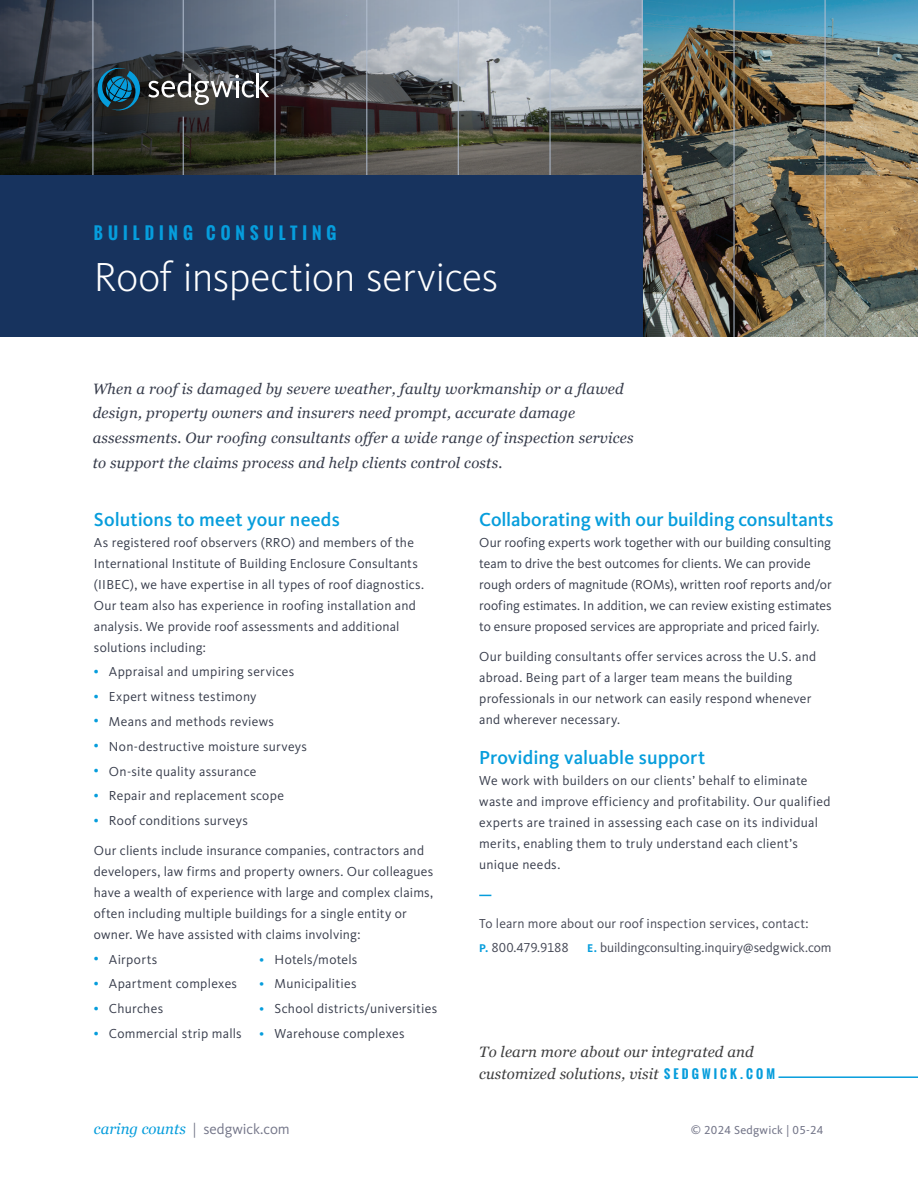
<style>
.page{position:relative;width:918px;height:1188px;background:#fff}
.page>*{position:absolute;margin:0;border:0;box-sizing:border-box;transform-origin:0 0}
.t1{font:300 42px "Kievit OT";letter-spacing:-.01em;color:#fff}
.t2{font:500 19.5px "Kievit OT";color:#069ddc}
.t3{font:700 16.5px "Oswald";letter-spacing:.3em;color:#069ddc}
.t4{font:italic 15px/24.8px "Georgia";letter-spacing:.015em;color:#373c4b}
.t5{font:italic 15px/22.5px "Georgia";letter-spacing:.01em;color:#3e3e3f}
.t6{font:15px "Kievit OT";color:#747689}
.t7{font:13.5px/21px "Kievit OT";letter-spacing:.015em;color:#373c4b}
.t8{font:13.5px/24.8px "Kievit OT";letter-spacing:.005em;color:#454855}
.t9{font:12px "Kievit OT";letter-spacing:.02em;color:#747689}
.s1{font-weight:500;font-size:12px;color:#069ddc}
.s2{font-size:14.25px;color:#069ddc}
.s3{font-weight:700;font-size:11.7px;color:#069ddc}
.s4{font-family:"Oswald";font-weight:700;font-style:normal;font-size:12px;color:#069ddc}
.s5{font-family:"Georgia";font-style:italic;color:#069ddc}
</style>
<div class="page">
<img style="left:0;top:0;width:918px;height:337px">
<hr style="left:93px;top:0;width:1px;height:337px;background:#b3bfd1">
<hr style="left:183px;top:117px;width:1px;height:220px;background:#b3bfd1">
<hr style="left:183px;top:0;width:1px;height:62px;background:#b3bfd1">
<hr style="left:275px;top:0;width:1px;height:337px;background:#b3bfd1">
<hr style="left:367px;top:0;width:1px;height:337px;background:#b3bfd1">
<hr style="left:458px;top:0;width:1px;height:337px;background:#b3bfd1">
<hr style="left:550px;top:0;width:1px;height:337px;background:#b3bfd1">
<hr style="left:642px;top:0;width:1px;height:337px;background:#b3bfd1">
<hr style="left:734px;top:0;width:1px;height:337px;background:#b3bfd1">
<hr style="left:825px;top:0;width:1px;height:337px;background:#b3bfd1">
<div style="left:0;top:175px;width:643px;height:162px;background:#17335e"></div>
<svg style="left:95px;top:66px;width:174px;height:47px"></svg>
<svg style="left:479px;top:895px;width:12px;height:1px"></svg>
<hr style="left:778px;top:1076px;width:140px;height:2px;background:#069ddc">
<p class="t3" style="left:94px;top:221px;width:244px">BUILDING CONSULTING</p>
<h1 class="t1" style="left:94px;top:254px;width:406px">Roof inspection services</h1>
<p class="t4" style="left:93px;top:376px;width:542px">When a roof is damaged by severe weather, faulty workmanship or a flawed design, property owners and insurers need prompt, accurate damage assessments. Our roofing consultants offer a wide range of inspection services to support the claims process and help clients control costs.</p>
<h2 class="t2" style="left:94px;top:508px;width:247px">Solutions to meet your needs</h2>
<p class="t7" style="left:94px;top:532px;width:332px">As registered roof observers (RRO) and members of the International Institute of Building Enclosure Consultants (IIBEC), we have expertise in all types of roof diagnostics.<br>Our team also has experience in roofing installation and analysis. We provide roof assessments and additional solutions including:</p>
<p class="t7" style="left:94px;top:661px;width:202px"><span class="s1">•</span> Appraisal and umpiring services</p>
<p class="t7" style="left:94px;top:686px;width:164px"><span class="s1">•</span> Expert witness testimony</p>
<p class="t7" style="left:94px;top:711px;width:182px"><span class="s1">•</span> Means and methods reviews</p>
<p class="t7" style="left:94px;top:736px;width:215px"><span class="s1">•</span> Non-destructive moisture surveys</p>
<p class="t7" style="left:94px;top:761px;width:164px"><span class="s1">•</span> On-site quality assurance</p>
<p class="t7" style="left:94px;top:786px;width:191px"><span class="s1">•</span> Repair and replacement scope</p>
<p class="t7" style="left:94px;top:810px;width:155px"><span class="s1">•</span> Roof conditions surveys</p>
<p class="t7" style="left:94px;top:840px;width:341px">Our clients include insurance companies, contractors and developers, law firms and property owners. Our colleagues have a wealth of experience with large and complex claims, often including multiple buildings for a single entity or owner. We have assisted with claims involving:</p>
<p class="t7" style="left:94px;top:949px;width:65px"><span class="s1">•</span> Airports</p>
<p class="t7" style="left:259px;top:949px;width:100px"><span class="s2">•</span> Hotels/motels</p>
<p class="t7" style="left:94px;top:974px;width:145px"><span class="s1">•</span> Apartment complexes</p>
<p class="t7" style="left:259px;top:974px;width:99px"><span class="s2">•</span> Municipalities</p>
<p class="t7" style="left:94px;top:999px;width:71px"><span class="s1">•</span> Churches</p>
<p class="t7" style="left:259px;top:999px;width:179px"><span class="s2">•</span> School districts/universities</p>
<p class="t7" style="left:94px;top:1023px;width:312px"><span class="s1">•</span> Commercial strip malls <span class="s2">•</span> Warehouse complexes</p>
<h2 class="t2" style="left:479px;top:508px;width:356px">Collaborating with our building consultants</h2>
<p class="t7" style="left:479px;top:532px;width:354px">Our roofing experts work together with our building consulting team to drive the best outcomes for clients. We can provide rough orders of magnitude (ROMs), written roof reports and/or roofing estimates. In addition, we can review existing estimates to ensure proposed services are appropriate and priced fairly.</p>
<p class="t7" style="left:479px;top:646px;width:338px">Our building consultants offer services across the U.S. and abroad. Being part of a larger team means the building professionals in our network can easily respond whenever and wherever necessary.</p>
<h2 class="t2" style="left:479px;top:746px;width:227px">Providing valuable support</h2>
<p class="t7" style="left:479px;top:770px;width:353px">We work with builders on our clients’ behalf to eliminate waste and improve efficiency and profitability. Our qualified experts are trained in assessing each case on its individual merits, enabling them to truly understand each client’s unique needs.</p>
<p class="t8" style="left:479px;top:911px;width:331px">To learn more about our roof inspection services, contact:<br><span class="s3">P.</span> 800.479.9188</p>
<p class="t8" style="left:587px;top:936px;width:246px"><span class="s3">E.</span> buildingconsulting.inquiry@sedgwick.com</p>
<p class="t5" style="left:479px;top:1040px;width:297px">To learn more about our integrated and customized solutions, visit <span class="s4">S E D G W I C K . C O M</span></p>
<p class="t6" style="left:94px;top:1121px;width:197px"><span class="s5">caring counts</span> | sedgwick.com</p>
<p class="t9" style="left:691px;top:1123px;width:134px">© 2024 Sedgwick | 05-24</p>
</div>
